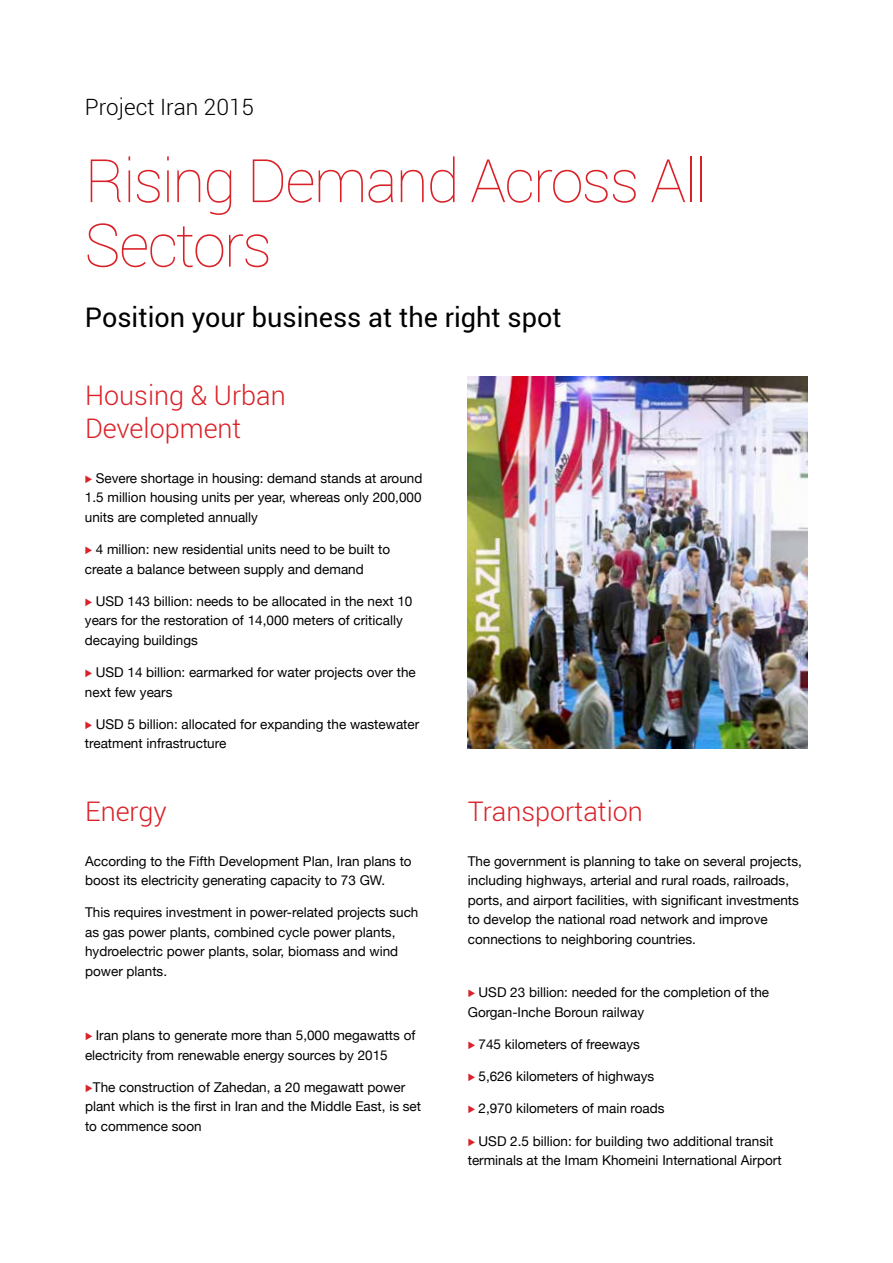
<style>
.page{position:relative;width:893px;height:1263px;background:#fff}
.page>*{position:absolute;margin:0;border:0;box-sizing:border-box;transform-origin:0 0}
.t1{font:100 60px/64.5px "Roboto";letter-spacing:-.03em;color:#da2128}
.t2{font:300 27px/33px "Roboto";color:#da2128}
.t3{font:27px "Roboto";color:#000}
.t4{font:300 22.5px "Roboto";color:#000}
.t5{font:13.5px/19.5px "Helvetica Neue";color:#000}
.t6{font:9px "Lucida Grande";color:#da2128}
</style>
<div class="page">
<hr style="left:892px;top:0;width:1px;height:1263px;background:#da2128">
<img style="left:468px;top:377px;width:340px;height:371px">
<h3 class="t4" style="left:85px;top:91px;width:171px">Project Iran 2015</h3>
<h1 class="t1" style="left:85px;top:147px;width:624px">Rising Demand Across All<br>Sectors</h1>
<h2 class="t3" style="left:85px;top:298px;width:478px">Position your business at the right spot</h2>
<h2 class="t2" style="left:85px;top:378px;width:202px">Housing &amp; Urban<br>Development</h2>
<p class="t5" style="left:96px;top:469px;width:328px">Severe shortage in housing: demand stands at around</p>
<p class="t6" style="left:85px;top:474px;width:9px">►</p>
<p class="t5" style="left:85px;top:488px;width:338px">1.5 million housing units per year, whereas only 200,000 units are completed annually</p>
<p class="t5" style="left:96px;top:540px;width:296px">4 million: new residential units need to be built to</p>
<p class="t6" style="left:85px;top:546px;width:9px">►</p>
<p class="t5" style="left:85px;top:560px;width:280px">create a balance between supply and demand</p>
<p class="t5" style="left:96px;top:592px;width:318px">USD 143 billion: needs to be allocated in the next 10</p>
<p class="t6" style="left:85px;top:597px;width:9px">►</p>
<p class="t5" style="left:85px;top:611px;width:319px">years for the restoration of 14,000 meters of critically decaying buildings</p>
<p class="t5" style="left:96px;top:663px;width:322px">USD 14 billion: earmarked for water projects over the</p>
<p class="t6" style="left:85px;top:669px;width:9px">►</p>
<p class="t5" style="left:85px;top:683px;width:89px">next few years</p>
<p class="t5" style="left:96px;top:715px;width:325px">USD 5 billion: allocated for expanding the wastewater</p>
<p class="t6" style="left:85px;top:720px;width:9px">►</p>
<p class="t5" style="left:85px;top:735px;width:143px">treatment infrastructure</p>
<h2 class="t2" style="left:85px;top:794px;width:83px">Energy</h2>
<p class="t5" style="left:85px;top:852px;width:328px">According to the Fifth Development Plan, Iran plans to boost its electricity generating capacity to 73 GW.</p>
<p class="t5" style="left:85px;top:903px;width:335px">This requires investment in power-related projects such as gas power plants, combined cycle power plants, hydroelectric power plants, solar, biomass and wind power plants.</p>
<p class="t5" style="left:96px;top:1026px;width:321px">Iran plans to generate more than 5,000 megawatts of</p>
<p class="t6" style="left:85px;top:1032px;width:9px">►</p>
<p class="t5" style="left:85px;top:1046px;width:304px">electricity from renewable energy sources by 2015</p>
<p class="t5" style="left:93px;top:1078px;width:314px">The construction of Zahedan a, 20 megawatt power</p>
<p class="t6" style="left:85px;top:1083px;width:9px">►</p>
<p class="t5" style="left:85px;top:1097px;width:338px">plant which is the first in Iran and the Middle East is, set to commence soon</p>
<h2 class="t2" style="left:468px;top:794px;width:177px">Transportation</h2>
<p class="t5" style="left:468px;top:852px;width:336px">The government is planning to take on several projects, including highways, arterial and rural roads, railroads, ports, and airport facilities, with significant investments to develop the national road network and improve connections to neighboring countries.</p>
<p class="t5" style="left:478px;top:983px;width:292px">USD 23 billion: needed for the completion of the</p>
<p class="t6" style="left:468px;top:989px;width:9px">►</p>
<p class="t5" style="left:468px;top:1003px;width:178px">Gorgan-Inche Boroun railway</p>
<p class="t5" style="left:478px;top:1035px;width:163px">745 kilometers of freeways</p>
<p class="t6" style="left:468px;top:1040px;width:9px">►</p>
<p class="t5" style="left:478px;top:1067px;width:177px">5,626 kilometers of highways</p>
<p class="t6" style="left:468px;top:1073px;width:9px">►</p>
<p class="t5" style="left:478px;top:1100px;width:188px">2,970 kilometers of main roads</p>
<p class="t6" style="left:468px;top:1105px;width:9px">►</p>
<p class="t5" style="left:478px;top:1132px;width:296px">USD 2.5 billion: for building two additional transit</p>
<p class="t6" style="left:468px;top:1137px;width:9px">►</p>
<p class="t5" style="left:468px;top:1151px;width:315px">terminals at the Imam Khomeini International Airport</p>
</div>
